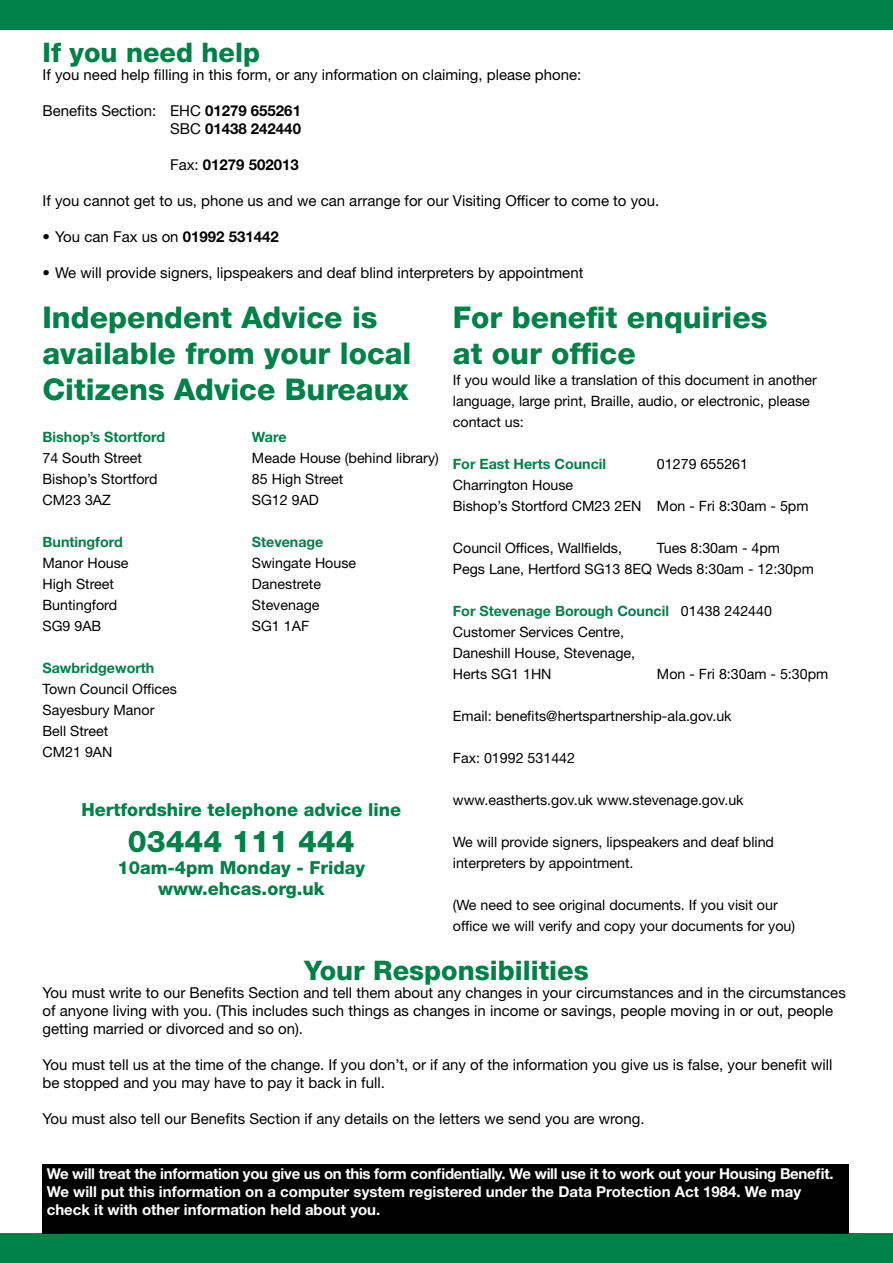
<style>
.page{position:relative;width:893px;height:1263px;background:#fff}
.page>*{position:absolute;margin:0;border:0;box-sizing:border-box;transform-origin:0 0}
.t1{font:800 30px/36px "Helvetica Neue LT Std";color:#008148}
.t2{font:800 27px "Helvetica Neue LT Std";color:#008148}
.t3{font:800 18px/21.6px "Helvetica Neue LT Std";color:#008148;text-align:center}
.t4{font:15px/18px "Helvetica Neue LT Std";color:#000}
.t5{font:700 15px/18px "Helvetica Neue LT Std";color:#fff}
.t6{font:700 15px/18px "Helvetica Neue LT Std";color:#000;text-align:right}
.t7{font:14.25px/21px "Helvetica Neue LT Std";color:#000}
.t8{font:700 14.25px "Helvetica Neue LT Std";color:#008148}
.s1{font-weight:400}
.s2{font-weight:700}
.s3{font-weight:700;color:#008148}
</style>
<div class="page">
<div style="left:0;top:0;width:893px;height:30px;background:#008148"></div>
<div style="left:0;top:1233px;width:893px;height:30px;background:#008148"></div>
<div style="left:43px;top:1164px;width:806px;height:69px;background:#000"></div>
<h2 class="t2" style="left:43px;top:36px;width:219px">If you need help</h2>
<p class="t4" style="left:43px;top:65px;width:540px">If you need help flling in this form, or any information on claiming, please phone:</p>
<p class="t6" style="left:43px;top:101px;width:260px"><span class="s1">Benefts Section: EHC</span> 01279 655261<br><span class="s1">SBC</span> 01438 242440</p>
<p class="t6" style="left:170px;top:155px;width:130px"><span class="s1">Fax:</span> 01279 502013</p>
<p class="t4" style="left:43px;top:191px;width:618px">If you cannot get to us, phone us and we can arrange for our Visiting Offcer to come to you.</p>
<p class="t4" style="left:43px;top:227px;width:238px">• You can Fax us on <span class="s2">01992 531442</span></p>
<p class="t4" style="left:43px;top:263px;width:542px">• We will provide signers, lipspeakers and deaf blind interpreters by appointment</p>
<h2 class="t1" style="left:43px;top:299px;width:370px">Independent Advice is available from your local<br>Citizens Advice Bureaux</h2>
<p class="t8" style="left:43px;top:428px;width:124px">Bishop’s Stortford</p>
<p class="t7" style="left:43px;top:447px;width:117px">74 South Street<br>Bishop’s Stortford<br>CM23 3AZ</p>
<p class="t8" style="left:43px;top:533px;width:82px">Buntingford</p>
<p class="t7" style="left:43px;top:552px;width:88px">Manor House<br>High Street<br>Buntingford<br>SG9 9AB</p>
<p class="t8" style="left:43px;top:659px;width:113px">Sawbridgeworth</p>
<p class="t7" style="left:43px;top:678px;width:136px">Town Council Offces<br>Sayesbury Manor<br>Bell Street<br>CM21 9AN</p>
<h2 class="t1" style="left:453px;top:299px;width:316px">For beneft enquiries at our offce</h2>
<p class="t7" style="left:453px;top:369px;width:365px">If you would like a translation of this document in another language, large print, Braille, audio, or electronic, please contact us:</p>
<p class="t8" style="left:453px;top:455px;width:155px">For East Herts Council</p>
<p class="t7" style="left:657px;top:453px;width:93px">01279 655261</p>
<p class="t7" style="left:453px;top:474px;width:357px">Charrington House<br>Bishop’s Stortford CM23 2EN Mon - Fri 8:30am - 5pm</p>
<p class="t7" style="left:453px;top:537px;width:171px">Council Offces, Wallfelds,</p>
<p class="t8" style="left:252px;top:428px;width:36px">Ware</p>
<p class="t7" style="left:252px;top:447px;width:188px">Meade House (behind library)<br>85 High Street<br>SG12 9AD</p>
<p class="t8" style="left:252px;top:533px;width:73px">Stevenage</p>
<p class="t7" style="left:252px;top:552px;width:106px">Swingate House<br>Danestrete<br>Stevenage<br>SG1 1AF</p>
<p class="t7" style="left:453px;top:537px;width:362px;text-indent:204px">Tues 8:30am - 4pm<br>Pegs Lane, Hertford SG13 8EQ Weds 8:30am - 12:30pm</p>
<p class="t7" style="left:453px;top:600px;width:321px"><span class="s3">For Stevenage Borough Council</span> 01438 242440<br>Customer Services Centre,<br>Daneshill House, Stevenage,<br>Herts SG1 1HN</p>
<p class="t7" style="left:657px;top:663px;width:173px">Mon - Fri 8:30am - 5:30pm</p>
<p class="t7" style="left:453px;top:705px;width:280px">Email: benefts@hertspartnership-ala.gov.uk</p>
<p class="t7" style="left:453px;top:747px;width:124px">Fax: 01992 531442</p>
<p class="t7" style="left:453px;top:789px;width:292px">www.eastherts.gov.uk www.stevenage.gov.uk</p>
<p class="t7" style="left:453px;top:831px;width:323px">We will provide signers, lipspeakers and deaf blind interpreters by appointment.</p>
<p class="t7" style="left:453px;top:894px;width:344px">(We need to see original documents. If you visit our offce we will verify and copy your documents for you)</p>
<p class="t2" style="left:304px;top:955px;width:286px">Your Responsibilities</p>
<p class="t4" style="left:43px;top:984px;width:805px">You must write to our Benefts Section and tell them about any changes in your circumstances and in the circumstances of anyone living with you. (This includes such things as changes in income or savings, people moving in or out, people getting married or divorced and so on).</p>
<p class="t4" style="left:43px;top:1056px;width:791px">You must tell us at the time of the change. If you don’t, or if any of the information you give us is false, your beneft will be stopped and you may have to pay it back in full.</p>
<p class="t4" style="left:43px;top:1110px;width:604px">You must also tell our Benefts Section if any details on the letters we send you are wrong.</p>
<p class="t3" style="left:82px;top:799px;width:321px">Hertfordshire telephone advice line</p>
<p class="t1" style="left:128px;top:823px;width:228px">03444 111 444</p>
<p class="t3" style="left:118px;top:856px;width:249px">10am-4pm Monday - Friday www.ehcas.org.uk</p>
<p class="t5" style="left:47px;top:1164px;width:788px">We will treat the information you give us on this form confdentially. We will use it to work out your Housing Beneft.<br>We will put this information on a computer system registered under the Data Protection Act 1984. We may check it with other information held about you.</p>
</div>
